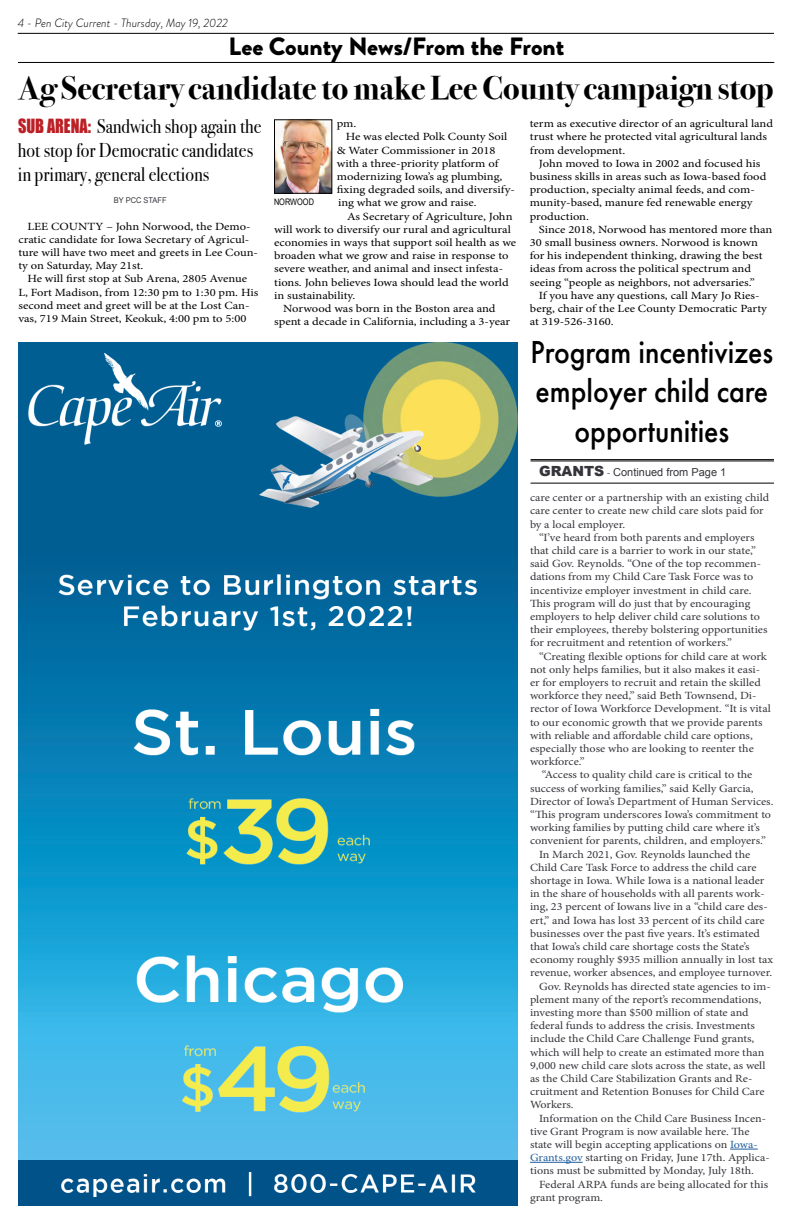
<style>
.page{position:relative;width:792px;height:1224px;background:#fff}
.page>*{position:absolute;margin:0;border:0;box-sizing:border-box;transform-origin:0 0}
.t1{font:500 33px/39.6px "Futura PT";color:#000;text-align:center;scale:.9 1}
.t2{font:700 33px "Bodoni Svty Two ITCTT";color:#000}
.t3{font:900 25px "Brandon Grotesque";color:#000}
.t4{font:20px/24px "Bodoni Svty Two ITCTT";color:#000;scale:.9 1}
.t5{font:italic 300 12px "Brandon Grotesque";color:#000}
.t6{font:11px/13.2px "Minion Pro";letter-spacing:-.005em;color:#35343b;scale:1.1 1}
.t7{font:11px/13.2px "Minion Pro";color:#000;scale:1.14 1}
.t8{font:11px "Arial";color:#35343b}
.t9{font:9px "Arial Narrow";color:#000}
.t10{font:8px "Arial Narrow";color:#35343b;scale:1.14 1}
.s1{font-family:"Impact";font-size:18px;color:#bc2026}
.s2{font-weight:900;font-size:14px}
.s3{font-family:"Minion Pro"}
.s4{color:#215e9e}
</style>
<div class="page">
<hr style="left:18px;top:33px;width:756px;height:1px;background:#000">
<hr style="left:18px;top:62px;width:756px;height:1px;background:#000">
<img style="left:18px;top:342px;width:500px;height:819px">
<img style="left:363px;top:342px;width:155px;height:154px">
<img style="left:260px;top:415px;width:172px;height:92px">
<img style="left:29px;top:354px;width:193px;height:90px">
<img style="left:57px;top:571px;width:422px;height:60px">
<img style="left:131px;top:673px;width:309px;height:97px">
<img style="left:164px;top:1029px;width:201px;height:97px">
<div style="left:18px;top:1161px;width:500px;height:45px;background:#005289"></div>
<img style="left:61px;top:1170px;width:416px;height:26px">
<img style="left:154px;top:781px;width:217px;height:97px">
<img style="left:133px;top:921px;width:283px;height:97px">
<svg style="left:730px;top:1149px;width:28px;height:1px"></svg>
<hr style="left:530px;top:1162px;width:53px;height:1px;background:#215e9e">
<hr style="left:531px;top:459px;width:243px;height:1px;background:#000">
<hr style="left:531px;top:461px;width:243px;height:1px;background:#000">
<hr style="left:531px;top:483px;width:243px;height:1px;background:#000">
<img style="left:276px;top:121px;width:54px;height:71px">
<div style="left:274px;top:119px;width:58px;height:75px;border:1px solid #000"></div>
<p class="t5" style="left:18px;top:15px;width:212px">4 - Pen City Current - Thursday, May 19, 2022</p>
<h2 class="t3" style="left:229px;top:28px;width:337px">Lee County News/From the Front</h2>
<h1 class="t2" style="left:18px;top:60px;width:757px">Ag Secretary candidate to make Lee County campaign stop</h1>
<h3 class="t4" style="left:18px;top:112px;width:272px"><span class="s1">SUB ARENA:</span> Sandwich shop again the hot stop for Democratic candidates in primary, general elections</h3>
<p class="t10" style="left:114px;top:194px;width:48px">BY PCC STAFF</p>
<p class="t7" style="left:18px;top:219px;width:212px;text-indent:9px">LEE COUNTY – John Norwood, the Demo&shy;cratic candidate for Iowa Secretary of Agricul&shy;ture will have two meet and greets in Lee Coun&shy;ty on Saturday, May 21st.</p>
<p class="t7" style="left:18px;top:272px;width:212px;text-indent:9px">He will first stop at Sub Arena, 2805 Avenue L, Fort Madison, from 12:30 pm to 1:30 pm. His second meet and greet will be at the Lost Can&shy;vas, 719 Main Street, Keokuk, 4:00 pm to 5:00</p>
<p class="t7" style="left:337px;top:117px;width:19px">pm.</p>
<p class="t7" style="left:346px;top:130px;width:143px">He was elected Polk County Soil</p>
<p class="t7" style="left:337px;top:144px;width:141px">&amp; Water Commissioner in 2018</p>
<p class="t7" style="left:337px;top:157px;width:143px">with a three-priority platform of</p>
<p class="t7" style="left:337px;top:170px;width:147px">modernizing Iowa’s ag plumbing,</p>
<p class="t7" style="left:337px;top:183px;width:158px">fixing degraded soils, and diversify-</p>
<p class="t7" style="left:338px;top:196px;width:123px">ing what we grow and raise.</p>
<p class="t7" style="left:347px;top:210px;width:147px">As Secretary of Agriculture, John</p>
<p class="t7" style="left:274px;top:223px;width:209px">will work to diversify our rural and agricultural</p>
<p class="t7" style="left:274px;top:236px;width:214px">economies in ways that support soil health as we</p>
<p class="t7" style="left:274px;top:249px;width:207px">broaden what we grow and raise in response to</p>
<p class="t7" style="left:274px;top:262px;width:202px">severe weather, and animal and insect infesta-</p>
<p class="t7" style="left:274px;top:276px;width:207px">tions. John believes Iowa should lead the world</p>
<p class="t7" style="left:274px;top:289px;width:73px">in sustainability.</p>
<p class="t7" style="left:283px;top:302px;width:188px">Norwood was born in the Boston area and</p>
<p class="t7" style="left:274px;top:315px;width:209px">spent a decade in California, including a 3-year</p>
<p class="t9" style="left:274px;top:196px;width:42px">NORWOOD</p>
<p class="t7" style="left:530px;top:117px;width:215px">term as executive director of an agricultural land trust where he protected vital agricultural lands from development.</p>
<p class="t7" style="left:530px;top:157px;width:209px;text-indent:9px">John moved to Iowa in 2002 and focused his business skills in areas such as Iowa-based food production, specialty animal feeds, and com&shy;munity-based, manure fed renewable energy production.</p>
<p class="t7" style="left:530px;top:223px;width:214px;text-indent:9px">Since 2018, Norwood has mentored more than 30 small business owners. Norwood is known for his independent thinking, drawing the best ideas from across the political spectrum and seeing “people as neighbors, not adversaries.”</p>
<p class="t7" style="left:530px;top:289px;width:210px;text-indent:9px">If you have any questions, call Mary Jo Ries&shy;berg, chair of the Lee County Democratic Party at 319-526-3160.</p>
<h1 class="t1" style="left:531px;top:332px;width:271px">Program incentivizes employer child care opportunities</h1>
<p class="t8" style="left:539px;top:465px;width:189px"><span class="s2">GRANTS</span> <span class="s3">-</span> Continued from Page 1</p>
<p class="t6" style="left:530px;top:491px;width:219px">care center or a partnership with an existing child care center to create new child care slots paid for by a local employer.</p>
<p class="t6" style="left:530px;top:531px;width:217px;text-indent:9px">“I’ve heard from both parents and employers that child care is a barrier to work in our state,” said Gov. Reynolds. “One of the top recommen&shy;dations from my Child Care Task Force was to incentivize employer investment in child care.<br>This program will do just that by encouraging employers to help deliver child care solutions to their employees, thereby bolstering opportunities for recruitment and retention of workers.”</p>
<p class="t6" style="left:539px;top:650px;width:209px">“Creating flexible options for child care at work</p>
<p class="t6" style="left:530px;top:663px;width:211px">not only helps families, but it also makes it easi-</p>
<p class="t6" style="left:530px;top:676px;width:211px">er for employers to recruit and retain the skilled</p>
<p class="t6" style="left:530px;top:689px;width:207px">workforce they need,” said Beth Townsend, Di-</p>
<p class="t6" style="left:530px;top:702px;width:220px">rector of Iowa Workforce Development. “It is vital</p>
<p class="t6" style="left:530px;top:716px;width:213px">to our economic growth that we provide parents</p>
<p class="t6" style="left:530px;top:729px;width:204px">with reliable and affordable child care options,</p>
<p class="t6" style="left:530px;top:742px;width:205px">especially those who are looking to reenter the</p>
<p class="t6" style="left:530px;top:755px;width:51px">workforce.”</p>
<p class="t6" style="left:542px;top:768px;width:193px">“Access to quality child care is critical to the</p>
<p class="t6" style="left:530px;top:782px;width:205px">success of working families,” said Kelly Garcia,</p>
<p class="t6" style="left:530px;top:795px;width:223px">Director of Iowa’s Department of Human Services.</p>
<p class="t6" style="left:530px;top:808px;width:221px">“This program underscores Iowa’s commitment to</p>
<p class="t6" style="left:530px;top:821px;width:211px">working families by putting child care where it’s</p>
<p class="t6" style="left:530px;top:834px;width:216px">convenient for parents, children, and employers.”</p>
<p class="t6" style="left:539px;top:848px;width:194px">In March 2021, Gov. Reynolds launched the</p>
<p class="t6" style="left:530px;top:861px;width:207px">Child Care Task Force to address the child care</p>
<p class="t6" style="left:530px;top:874px;width:215px">shortage in Iowa. While Iowa is a national leader</p>
<p class="t6" style="left:530px;top:887px;width:215px">in the share of households with all parents work-</p>
<p class="t6" style="left:530px;top:900px;width:218px">ing, 23 percent of Iowans live in a “child care des-</p>
<p class="t6" style="left:530px;top:914px;width:215px">ert,” and Iowa has lost 33 percent of its child care</p>
<p class="t6" style="left:530px;top:927px;width:211px">businesses over the past five years. It’s estimated</p>
<p class="t6" style="left:530px;top:940px;width:201px">that Iowa’s child care shortage costs the State’s</p>
<p class="t6" style="left:530px;top:953px;width:223px">economy roughly $935 million annually in lost tax</p>
<p class="t6" style="left:530px;top:966px;width:222px">revenue, worker absences, and employee turnover.</p>
<p class="t6" style="left:539px;top:980px;width:212px">Gov. Reynolds has directed state agencies to im-</p>
<p class="t6" style="left:530px;top:993px;width:212px">plement many of the report’s recommendations,</p>
<p class="t6" style="left:530px;top:1006px;width:200px">investing more than $500 million of state and</p>
<p class="t6" style="left:530px;top:1019px;width:206px">federal funds to address the crisis. Investments</p>
<p class="t6" style="left:530px;top:1032px;width:205px">include the Child Care Challenge Fund grants,</p>
<p class="t6" style="left:530px;top:1046px;width:215px">which will help to create an estimated more than</p>
<p class="t6" style="left:530px;top:1059px;width:216px">9,000 new child care slots across the state, as well</p>
<p class="t6" style="left:530px;top:1072px;width:204px">as the Child Care Stabilization Grants and Re-</p>
<p class="t6" style="left:530px;top:1085px;width:215px">cruitment and Retention Bonuses for Child Care</p>
<p class="t6" style="left:530px;top:1098px;width:41px">Workers.</p>
<p class="t6" style="left:539px;top:1112px;width:208px">Information on the Child Care Business Incen-</p>
<p class="t6" style="left:530px;top:1125px;width:201px">tive Grant Program is now available here. The</p>
<p class="t6" style="left:530px;top:1138px;width:209px">state will begin accepting applications on <span class="s4">Iowa-</span></p>
<p class="t6" style="left:530px;top:1151px;width:219px"><span class="s4">Grants.gov</span> starting on Friday, June 17th. Applica-</p>
<p class="t6" style="left:530px;top:1164px;width:205px">tions must be submitted by Monday, July 18th.</p>
<p class="t6" style="left:539px;top:1178px;width:210px">Federal ARPA funds are being allocated for this</p>
<p class="t6" style="left:530px;top:1191px;width:68px">grant program.</p>
</div>
